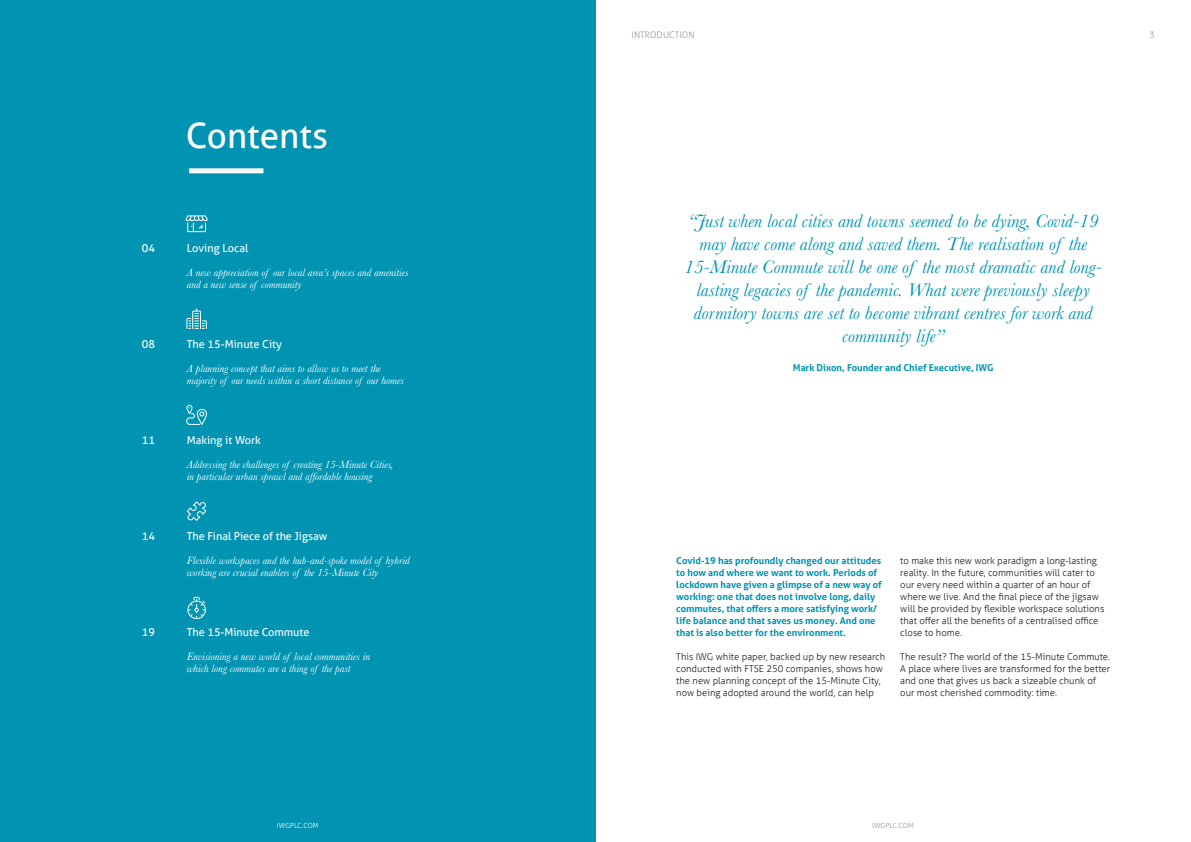
<style>
.page{position:relative;width:1191px;height:842px;background:#fff}
.page>*{position:absolute;margin:0;border:0;box-sizing:border-box;transform-origin:0 0}
.t1{font:35px "Aller";color:#fff}
.t2{font:italic 19px/23px "Baskerville";color:#0093b2;text-align:center}
.Body_Bask_Italic{font:italic 11px/12px "Baskerville";color:#fff}
.Subhead_Aller_Reg{font:11px "Aller";letter-spacing:-.005em;color:#fff}
.Body_Copy_Aller_Ligh{font:300 9.5px/12px "Aller";color:#231f20}
.Body_Copy_Aller_Ligh-2{font:700 9.5px/12px "Aller";color:#0093b2}
.Pull_Quote_Bask_Ital{font:700 9.5px "Aller";color:#0093b2}
.t3{font:300 9px "Aller";letter-spacing:.01em;color:#939598}
.t4{font:300 7px "Aller";letter-spacing:.01em;color:#fff}
.t5{font:300 7px "Aller";letter-spacing:.01em;color:#939598}
</style>
<div class="page">
<div style="left:0;top:0;width:595px;height:842px;background:#0093b2"></div>
<svg style="left:185px;top:215px;width:23px;height:17px"></svg>
<div style="left:189px;top:168px;width:74px;height:5px;background:#fff"></div>
<svg style="left:187px;top:596px;width:19px;height:24px"></svg>
<svg style="left:186px;top:404px;width:21px;height:21px"></svg>
<svg style="left:187px;top:501px;width:20px;height:20px"></svg>
<svg style="left:186px;top:309px;width:21px;height:20px"></svg>
<p class="t3" style="left:631px;top:29px;width:65px">INTRODUCTION</p>
<p class="t3" style="left:1149px;top:29px;width:7px">3</p>
<p class="t1" style="left:186px;top:114px;width:144px">Contents</p>
<p class="Subhead_Aller_Reg" style="left:142px;top:241px;width:15px">04</p>
<p class="Subhead_Aller_Reg" style="left:142px;top:337px;width:15px">08</p>
<p class="Subhead_Aller_Reg" style="left:187px;top:241px;width:63px">Loving Local</p>
<p class="Body_Bask_Italic" style="left:187px;top:266px;width:223px">A new appreciation of our local area’s spaces and amenities and a new sense of community</p>
<p class="Subhead_Aller_Reg" style="left:187px;top:337px;width:97px">The 15-Minute City</p>
<p class="Body_Bask_Italic" style="left:187px;top:362px;width:218px">A planning concept that aims to allow us to meet the majority of our needs within a short distance of our homes</p>
<p class="t2" style="left:684px;top:209px;width:419px">“Just when local cities and towns seemed to be dying, Covid-19 may have come along and saved them. The realisation of the 15-Minute Commute will be one of the most dramatic and long&shy;lasting legacies of the pandemic. What were previously sleepy dormitory towns are set to become vibrant centres for work and community life”</p>
<p class="Pull_Quote_Bask_Ital" style="left:793px;top:362px;width:202px">Mark Dixon, Founder and Chief Executive, IWG</p>
<p class="Subhead_Aller_Reg" style="left:142px;top:433px;width:15px">11</p>
<p class="Subhead_Aller_Reg" style="left:187px;top:433px;width:76px">Making it Work</p>
<p class="Body_Bask_Italic" style="left:187px;top:458px;width:208px">Addressing the challenges of creating 15-Minute Cities, in particular urban sprawl and affordable housing</p>
<p class="Subhead_Aller_Reg" style="left:142px;top:529px;width:15px">14</p>
<p class="Subhead_Aller_Reg" style="left:142px;top:625px;width:15px">19</p>
<p class="Subhead_Aller_Reg" style="left:187px;top:529px;width:142px">The Final Piece of the Jigsaw</p>
<p class="Body_Bask_Italic" style="left:187px;top:554px;width:224px">Flexible workspaces and the hub-and-spoke model of hybrid working are crucial enablers of the 15-Minute City</p>
<p class="Subhead_Aller_Reg" style="left:187px;top:625px;width:124px">The 15-Minute Commute</p>
<p class="Body_Bask_Italic" style="left:187px;top:650px;width:185px">Envisioning a new world of local communities in which long commutes are a thing of the past</p>
<p class="Body_Copy_Aller_Ligh-2" style="left:676px;top:555px;width:207px">Covid-19 has profoundly changed our attitudes to how and where we want to work. Periods of lockdown have given a glimpse of a new way of working: one that does not involve long, daily commutes, that offers a more satisfying work/ life balance and that saves us money. And one that is also better for the environment.</p>
<p class="Body_Copy_Aller_Ligh" style="left:676px;top:651px;width:210px">This IWG white paper, backed up by new research conducted with FTSE 250 companies, shows how the new planning concept of the 15-Minute City, now being adopted around the world, can help</p>
<p class="Body_Copy_Aller_Ligh" style="left:900px;top:555px;width:205px">to make this new work paradigm a long-lasting reality. In the future, communities will cater to our every need within a quarter of an hour of where we live. And the final piece of the jigsaw will be provided by flexible workspace solutions that offer all the benefits of a centralised office close to home.</p>
<p class="Body_Copy_Aller_Ligh" style="left:900px;top:651px;width:211px">The result? The world of the 15-Minute Commute.<br>A place where lives are transformed for the better and one that gives us back a sizeable chunk of our most cherished commodity: time.</p>
<p class="t4" style="left:277px;top:821px;width:43px">IWGPLC.COM</p>
<p class="t5" style="left:872px;top:821px;width:43px">IWGPLC.COM</p>
</div>
